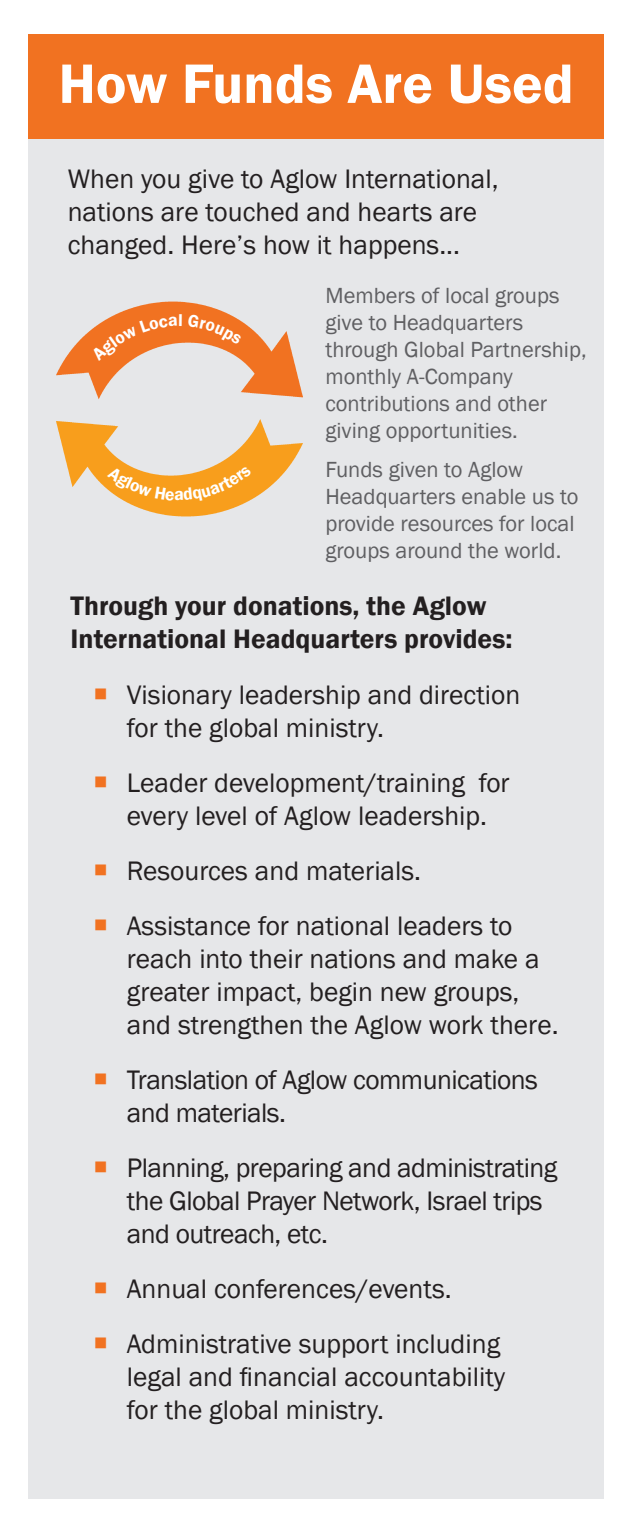
<style>
.page{position:relative;width:630px;height:1530px;background:#fff}
.page>*{position:absolute;margin:0;border:0;box-sizing:border-box;transform-origin:0 0}
.t1{font:600 57.5px "Franklin Gothic";color:#fff}
.t2{font:27.5px/33px "Franklin Gothic";color:#231f20}
.t3{font:27.5px/33px "Franklin Gothic";letter-spacing:-.02em;color:#231f20}
.t4{font:600 27.5px/33px "Franklin Gothic";color:#231f20}
.t5{font:22.5px/27px "Franklin Gothic";color:#5f5f62}
</style>
<div class="page">
<div style="left:28px;top:138px;width:576px;height:1361px;background:#e6e7e9"></div>
<img style="left:57px;top:301px;width:245px;height:98px">
<img style="left:57px;top:419px;width:245px;height:98px">
<div style="left:28px;top:34px;width:576px;height:104px;background:#f17221"></div>
<svg style="left:91px;top:314px;width:91px;height:47px"></svg>
<div style="left:188px;top:314px;width:54px;height:31px;background:#f17221"></div>
<svg style="left:107px;top:466px;width:145px;height:36px;background:#f5a736"></svg>
<p class="t1" style="left:59px;top:48px;width:517px">How Funds Are Used</p>
<p class="t2" style="left:68px;top:163px;width:432px">When you give to Aglow International, nations are touched and hearts are changed. Here’s how it happens...</p>
<p class="t5" style="left:325px;top:283px;width:263px">Members of local groups give to Headquarters through Global Partnership, monthly A-Company contributions and other giving opportunities.</p>
<p class="t5" style="left:325px;top:456px;width:255px">Funds given to Aglow<br>Headquarters enable us to provide resources for local groups around the world.</p>
<p class="t4" style="left:71px;top:590px;width:443px">Through your donations, the Aglow<br>International Headquarters provides:</p>
<p class="t2" style="left:127px;top:679px;width:395px">Visionary leadership and direction for the global ministry.</p>
<p class="t2" style="left:127px;top:767px;width:384px">Leader development/training for every level of Aglow leadership.</p>
<p class="t2" style="left:127px;top:855px;width:296px">Resources and materials.</p>
<p class="t2" style="left:127px;top:910px;width:433px">Assistance for national leaders to reach into their nations and make a greater impact, begin new groups, and strengthen the Aglow work there.</p>
<p class="t3" style="left:127px;top:1064px;width:413px">Translation of Aglow communications and materials.</p>
<p class="t3" style="left:127px;top:1152px;width:432px">Planning, preparing and administrating the Global Prayer Network, Israel trips and outreach, etc.</p>
<p class="t2" style="left:127px;top:1273px;width:326px">Annual conferences/events.</p>
<p class="t2" style="left:127px;top:1328px;width:380px">Administrative support including legal and financial accountability for the global ministry.</p>
</div>
